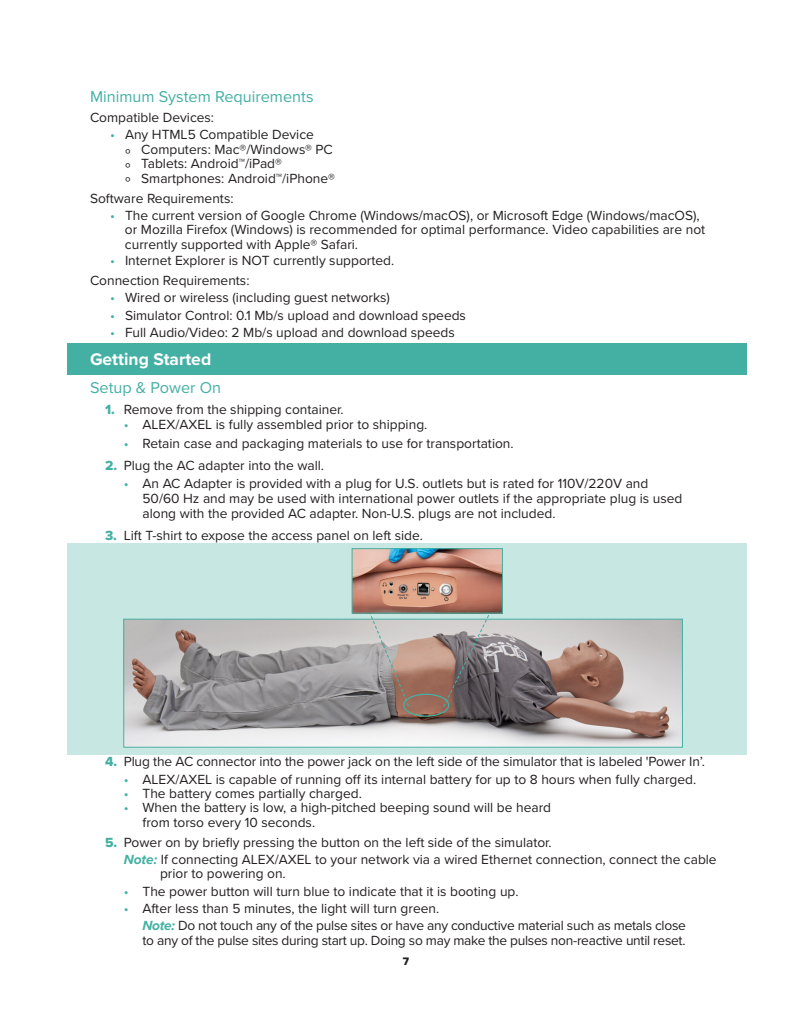
<style>
.page{position:relative;width:810px;height:1035px;background:#fff}
.page>*{position:absolute;margin:0;border:0;box-sizing:border-box;transform-origin:0 0}
.HEADINGS{font:700 17.5px "Proxima Nova";color:#fff}
.HEADINGS-2{font:16.25px "Proxima Nova";color:#44b0a4}
.HEADINGS-3{font:13.75px/14.4px "Proxima Nova";color:#231f20}
.HEADINGS-4{font:13.75px/14.4px "Proxima Nova";letter-spacing:-.02em;color:#231f20}
.t1{font:11.25px "Proxima Nova Extrabld";color:#231f20}
.s1{color:#44b0a4}
.s2{font-family:"Proxima Nova Extrabld";color:#44b0a4}
.s3{font-weight:700;font-style:italic;color:#44b0a4}
</style>
<div class="page">
<div style="left:68px;top:344px;width:679px;height:31px;background:#44b0a4"></div>
<div style="left:68px;top:543px;width:679px;height:212px;background:#c7e7e3"></div>
<img style="left:125px;top:621px;width:556px;height:125px">
<div style="left:123px;top:619px;width:560px;height:129px;border:1px solid #44b0a4"></div>
<svg style="left:360px;top:613px;width:50px;height:94px;background:#aca7a3"></svg>
<svg style="left:442px;top:613px;width:62px;height:95px;background:#878282"></svg>
<div style="left:403px;top:694px;width:46px;height:23px;border:1px solid #44b0a4;border-radius:50%"></div>
<img style="left:354px;top:550px;width:147px;height:61px">
<div style="left:352px;top:548px;width:151px;height:65px;border:1px solid #44b0a4"></div>
<p class="HEADINGS-2" style="left:90px;top:85px;width:225px">Minimum System Requirements</p>
<p class="HEADINGS-3" style="left:90px;top:110px;width:126px">Compatible Devices:</p>
<p class="HEADINGS-3" style="left:141px;top:127px;width:195px;text-indent:-31px"><span class="s1">•</span> Any HTML5 Compatible Device<br>Computers: Mac®/Windows® PC<br>Tablets: Android™/iPad®<br>Smartphones: Android™/iPhone®</p>
<p class="HEADINGS-3" style="left:90px;top:190px;width:145px">Software Requirements:</p>
<p class="HEADINGS-3" style="left:110px;top:208px;width:591px"><span class="s1">•</span> The current version of Google Chrome (Windows/macOS), or Microsoft Edge (Windows/macOS),</p>
<p class="HEADINGS-3" style="left:125px;top:222px;width:582px">or Mozilla Firefox (Windows) is recommended for optimal performance. Video capabilities are not</p>
<p class="HEADINGS-3" style="left:125px;top:236px;width:235px">currently supported with Apple® Safari.</p>
<p class="HEADINGS-3" style="left:110px;top:253px;width:286px"><span class="s1">•</span> Internet Explorer is NOT currently supported.</p>
<p class="HEADINGS-3" style="left:90px;top:273px;width:161px">Connection Requirements:</p>
<p class="HEADINGS-3" style="left:110px;top:290px;width:281px"><span class="s1">•</span> Wired or wireless (including guest networks)</p>
<p class="HEADINGS-3" style="left:110px;top:307px;width:358px"><span class="s1">•</span> Simulator Control: 0.1 Mb/s upload and download speeds</p>
<p class="HEADINGS-3" style="left:110px;top:324px;width:346px"><span class="s1">•</span> Full Audio/Video: 2 Mb/s upload and download speeds</p>
<p class="HEADINGS" style="left:90px;top:346px;width:123px">Getting Started</p>
<p class="HEADINGS-2" style="left:90px;top:375px;width:133px">Setup &amp; Power On</p>
<p class="HEADINGS-3" style="left:105px;top:402px;width:240px"><span class="s2">1.</span> Remove from the shipping container.</p>
<p class="HEADINGS-3" style="left:124px;top:417px;width:305px"><span class="s1">•</span> ALEX/AXEL is fully assembled prior to shipping.</p>
<p class="HEADINGS-3" style="left:124px;top:436px;width:391px"><span class="s1">•</span> Retain case and packaging materials to use for transportation.</p>
<p class="HEADINGS-3" style="left:105px;top:457px;width:221px"><span class="s2">2.</span> Plug the AC adapter into the wall.</p>
<p class="HEADINGS-3" style="left:142px;top:476px;width:542px;line-height:15px;text-indent:-19px"><span class="s1">•</span> An AC Adapter is provided with a plug for U.S. outlets but is rated for 110V/220V and<br>50/60 Hz and may be used with international power outlets if the appropriate plug is used along with the provided AC adapter. Non-U.S. plugs are not included.</p>
<p class="HEADINGS-3" style="left:105px;top:528px;width:320px"><span class="s2">3.</span> Lift T-shirt to expose the access panel on left side.</p>
<p class="HEADINGS-3" style="left:105px;top:754px;width:601px"><span class="s2">4.</span> Plug the AC connector into the power jack on the left side of the simulator that is labeled 'Power In’.</p>
<p class="HEADINGS-3" style="left:124px;top:771px;width:574px"><span class="s1">•</span> ALEX/AXEL is capable of running off its internal battery for up to 8 hours when fully charged.</p>
<p class="HEADINGS-3" style="left:124px;top:786px;width:240px"><span class="s1">•</span> The battery comes partially charged.</p>
<p class="HEADINGS-3" style="left:142px;top:800px;width:410px;text-indent:-19px"><span class="s1">•</span> When the battery is low, a high-pitched beeping sound will be heard from torso every 10 seconds.</p>
<p class="HEADINGS-3" style="left:105px;top:834px;width:448px"><span class="s2">5.</span> Power on by briefly pressing the button on the left side of the simulator.</p>
<p class="HEADINGS-3" style="left:160px;top:852px;width:558px;text-indent:-36px"><span class="s3">Note:</span> If connecting ALEX/AXEL to your network via a wired Ethernet connection, connect the cable prior to powering on.</p>
<p class="HEADINGS-3" style="left:124px;top:883px;width:396px"><span class="s1">•</span> The power button will turn blue to indicate that it is booting up.</p>
<p class="HEADINGS-3" style="left:124px;top:901px;width:317px"><span class="s1">•</span> After less than 5 minutes, the light will turn green.</p>
<p class="HEADINGS-4" style="left:142px;top:918px;width:545px"><span class="s3">Note:</span> Do not touch any of the pulse sites or have any conductive material such as metals close to any of the pulse sites during start up. Doing so may make the pulses non-reactive until reset.</p>
<p class="t1" style="left:403px;top:953px;width:8px">7</p>
</div>
